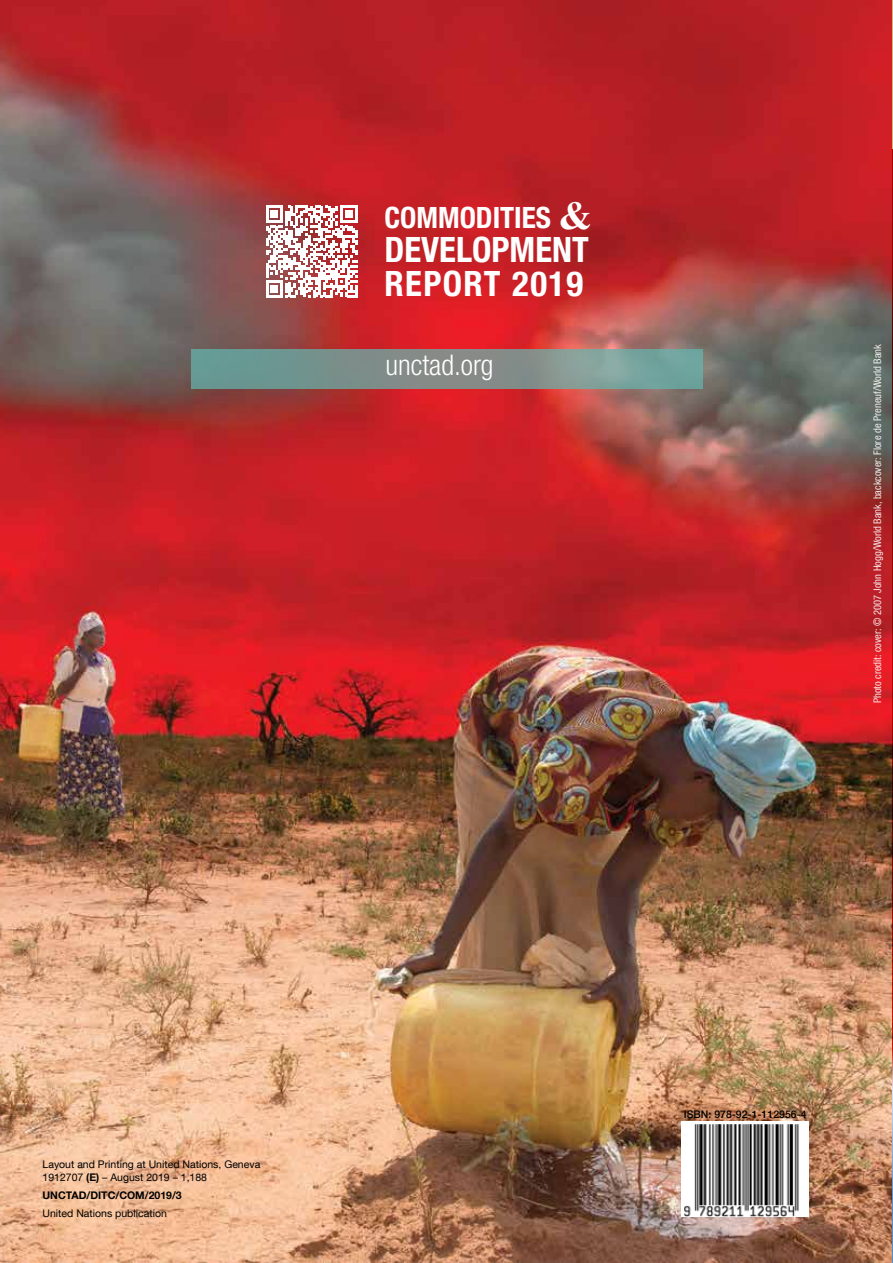
<style>
.page{position:relative;width:893px;height:1263px;background:#fff}
.page>*{position:absolute;margin:0;border:0;box-sizing:border-box;transform-origin:0 0}
.t1{font:700 condensed 34.8px/33.9px "Helvetica Neue LT Com";color:#fff}
.t2{font:700 condensed 29.25px "Helvetica Neue LT Com";color:#fff}
.t3{font:300 condensed 28.5px "Helvetica Neue LT Com";color:#fff}
.t4{font:10.5px/13.5px "Helvetica Neue LT Com";color:#000}
.t5{font:condensed 10.5px "Helvetica Neue LT Com";color:#fff}
.t6{font:700 10.5px "Helvetica Neue LT Com";color:#000}
.t7{font:500 10.5px "Helvetica Neue LT Com";color:#000}
.s1{font-family:"Times New Roman";font-stretch:normal;font-size:39.45px}
.s2{font-weight:700}
</style>
<div class="page">
<img style="left:0;top:0;width:892px;height:1263px">
<hr style="left:892px;top:0;width:1px;height:1129px;background:#ce1f03">
<svg style="left:892px;top:1043px;width:1px;height:220px"></svg>
<hr style="left:892px;top:0;width:1px;height:149px;background:#ccb67d">
<svg style="left:191px;top:349px;width:511px;height:39px;background:#7a9590"></svg>
<svg style="left:266px;top:206px;width:92px;height:91px"></svg>
<div style="left:681px;top:1121px;width:128px;height:95px;background:#fff"></div>
<img style="left:684px;top:1125px;width:115px;height:91px">
<h2 class="t2" style="left:384px;top:200px;width:209px">COMMODITIES <span class="s1">&amp;</span></h2>
<h1 class="t1" style="left:384px;top:233px;width:206px">DEVELOPMENT<br>REPORT 2019</h1>
<h3 class="t3" style="left:385px;top:349px;width:110px">unctad.org</h3>
<p class="t5" style="left:871px;top:703px;width:361px;rotate:-90deg">Photo credit: cover: © 2007 John Hogg/World Bank, backcover: Flore de Preneuf/World Bank</p>
<p class="t4" style="left:43px;top:1157px;width:219px">Layout and Printing at United Nations, Geneva<br>1912707 <span class="s2">(E)</span> – August 2019 – 1,188</p>
<p class="t6" style="left:43px;top:1189px;width:141px">UNCTAD/DITC/COM/2019/3</p>
<p class="t4" style="left:43px;top:1206px;width:126px">United Nations publication</p>
<p class="t7" style="left:684px;top:1107px;width:124px">ISBN: 978-92-1-112956-4</p>
</div>
